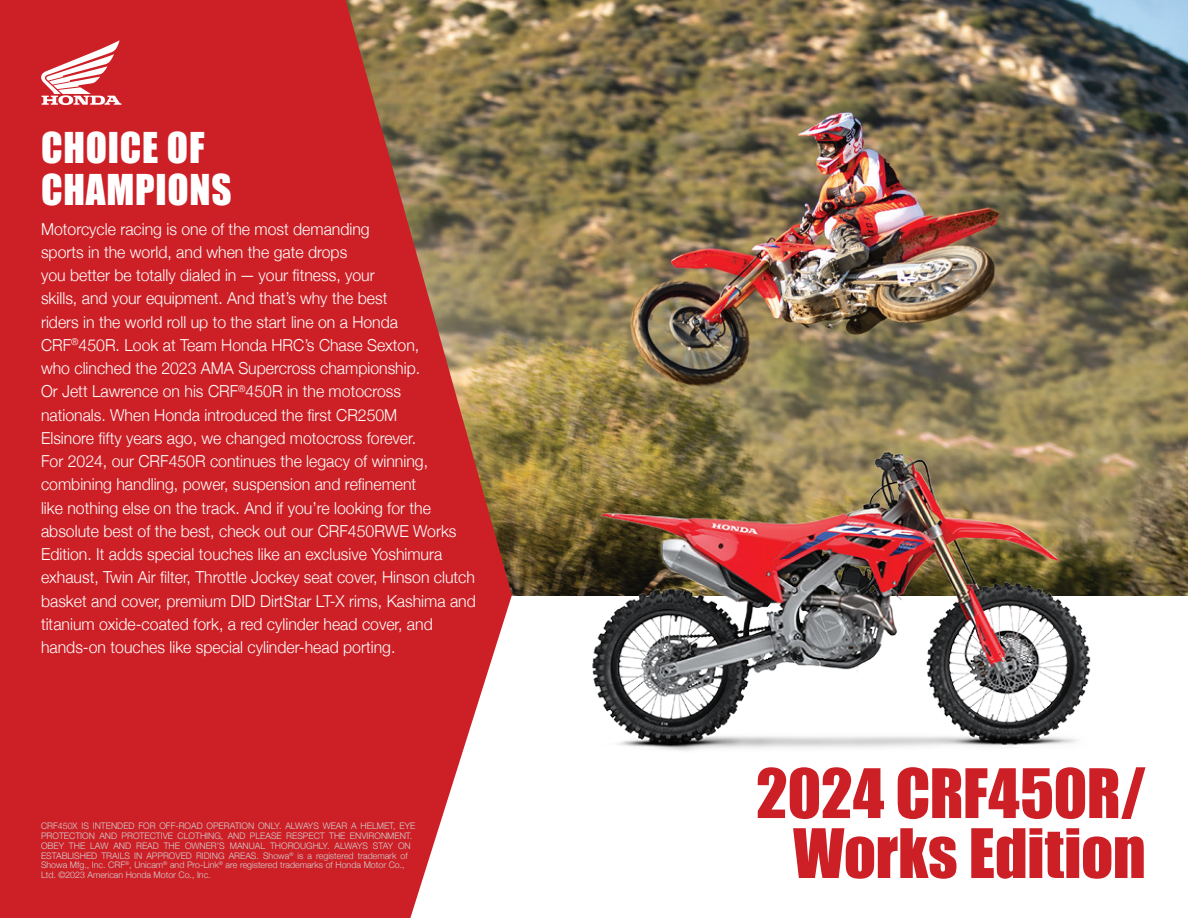
<style>
.page{position:relative;width:1188px;height:918px;background:#fff}
.page>*{position:absolute;margin:0;border:0;box-sizing:border-box;transform-origin:0 0}
.t1{font:63px/60px "Impact";letter-spacing:-.005em;color:#cd2026;text-align:center}
.t2{font:39px/42px "Impact";letter-spacing:.02em;color:#fff}
.t3{font:300 16.5px/23.2px "Helvetica Neue";color:#fff;scale:.96 1}
.t4{font:300 9px/9.8px "Helvetica Neue";color:#d1d2d4}
</style>
<div class="page">
<img style="left:512px;top:0;width:676px;height:595px">
<svg style="left:0;top:0;width:512px;height:918px;background:#c83232"></svg>
<svg style="left:41px;top:40px;width:81px;height:65px"></svg>
<img style="left:512px;top:410px;width:672px;height:341px">
<h2 class="t2" style="left:41px;top:125px;width:192px">CHOICE OF<br>CHAMPIONS</h2>
<p class="t3" style="left:41px;top:216px;width:454px">Motorcycle racing is one of the most demanding<br>sports in the world, and when the gate drops<br>you better be totally dialed in — your fitness, your<br>skills, and your equipment. And that’s why the best<br>riders in the world roll up to the start line on a Honda CRF<sup>®</sup>450R. Look at Team Honda HRC’s Chase Sexton,<br>who clinched the 2023 AMA Supercross championship.<br>Or Jett Lawrence on his CRF<sup>®</sup>450R in the motocross<br>nationals. When Honda introduced the first CR250M<br>Elsinore fifty years ago, we changed motocross forever.<br>For 2024, our CRF450R continues the legacy of winning, combining handling, power, suspension and refinement<br>like nothing else on the track. And if you’re looking for the absolute best of the best, check out our CRF450RWE Works Edition. It adds special touches like an exclusive Yoshimura exhaust, Twin Air filter, Throttle Jockey seat cover, Hinson clutch basket and cover, premium DID DirtStar LT-X rims, Kashima and titanium oxide-coated fork, a red cylinder head cover, and hands-on touches like special cylinder-head porting.</p>
<p class="t4" style="left:41px;top:821px;width:376px">CRF450X IS INTENDED FOR OFF-ROAD OPERATION ONLY. ALWAYS WEAR A HELMET, EYE PROTECTION AND PROTECTIVE CLOTHING, AND PLEASE RESPECT THE ENVIRONMENT.<br>OBEY THE LAW AND READ THE OWNER’S MANUAL THOROUGHLY. ALWAYS STAY ON ESTABLISHED TRAILS IN APPROVED RIDING AREAS. Showa<sup>®</sup> is a registered trademark of Showa Mfg., Inc. CRF<sup>®</sup>, Unicam<sup>®</sup> and Pro-Link<sup>®</sup> are registered trademarks of Honda Motor Co., Ltd. ©️2023 American Honda Motor Co., Inc.</p>
<h1 class="t1" style="left:756px;top:762px;width:391px">2024 CRF450R/<br>Works Edition</h1>
</div>
